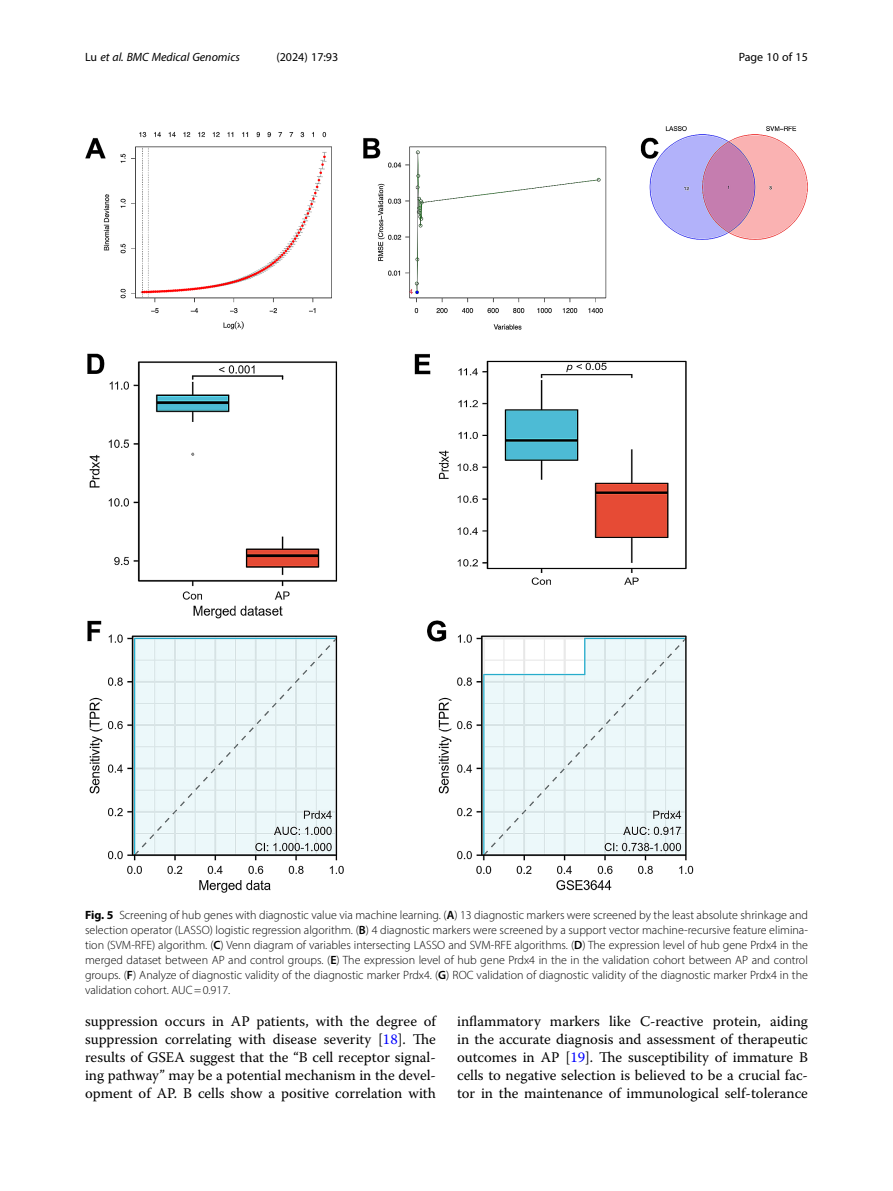
<style>
.page{position:relative;width:893px;height:1191px;background:#fff}
.page>*{position:absolute;margin:0;border:0;box-sizing:border-box;transform-origin:0 0}
.Body_Text_Indent{font:14.7px/18px "Warnock Pro";color:#000;text-align:justify}
.Figure_Caption{font:300 12px/15px "Myriad Pro";color:#000;text-align:justify}
.t1{font:italic 12px "Myriad Pro";color:#000}
.t2{font:12px "Myriad Pro";color:#000}
.s1{font-style:normal}
.s2{font-weight:700}
.s3{font-weight:600}
.s4{color:#00f}
</style>
<div class="page">
<img style="left:85px;top:126px;width:723px;height:766px">
<p class="t1" style="left:85px;top:50px;width:156px"><span class="s1">Lu</span> et al. BMC Medical Genomics</p>
<p class="t2" style="left:276px;top:50px;width:63px">(2024) 17:93</p>
<p class="t2" style="left:739px;top:50px;width:71px">Page 10 of 15</p>
<p class="Figure_Caption" style="left:85px;top:907px;width:724px"><span class="s2">Fig. 5</span> Screening of hub genes with diagnostic value via machine learning. (<span class="s3">A</span>) 13 diagnostic markers were screened by the least absolute shrinkage and selection operator (LASSO) logistic regression algorithm. (<span class="s3">B</span>) 4 diagnostic markers were screened by a support vector machine-recursive feature elimina&shy;tion (SVM-RFE) algorithm. (<span class="s3">C</span>) Venn diagram of variables intersecting LASSO and SVM-RFE algorithms. (<span class="s3">D</span>) The expression level of hub gene Prdx4 in the merged dataset between AP and control groups. (<span class="s3">E</span>) The expression level of hub gene Prdx4 in the in the validation cohort between AP and control groups. (<span class="s3">F</span>) Analyze of diagnostic validity of the diagnostic marker Prdx4. (<span class="s3">G</span>) ROC validation of diagnostic validity of the diagnostic marker Prdx4 in the validation cohort. AUC=0.917.</p>
<p class="Body_Text_Indent" style="left:85px;top:1012px;width:352px">suppression occurs in AP patients, with the degree of suppression correlating with disease severity [<span class="s4">18</span>]. The results of GSEA suggest that the “B cell receptor signal&shy;ing pathway” may be a potential mechanism in the devel&shy;opment of AP. B cells show a positive correlation with</p>
<p class="Body_Text_Indent" style="left:457px;top:1012px;width:352px">inflammatory markers like C-reactive protein, aiding in the accurate diagnosis and assessment of therapeutic outcomes in AP [<span class="s4">19</span>]. The susceptibility of immature B cells to negative selection is believed to be a crucial fac&shy;tor in the maintenance of immunological self-tolerance</p>
</div>
